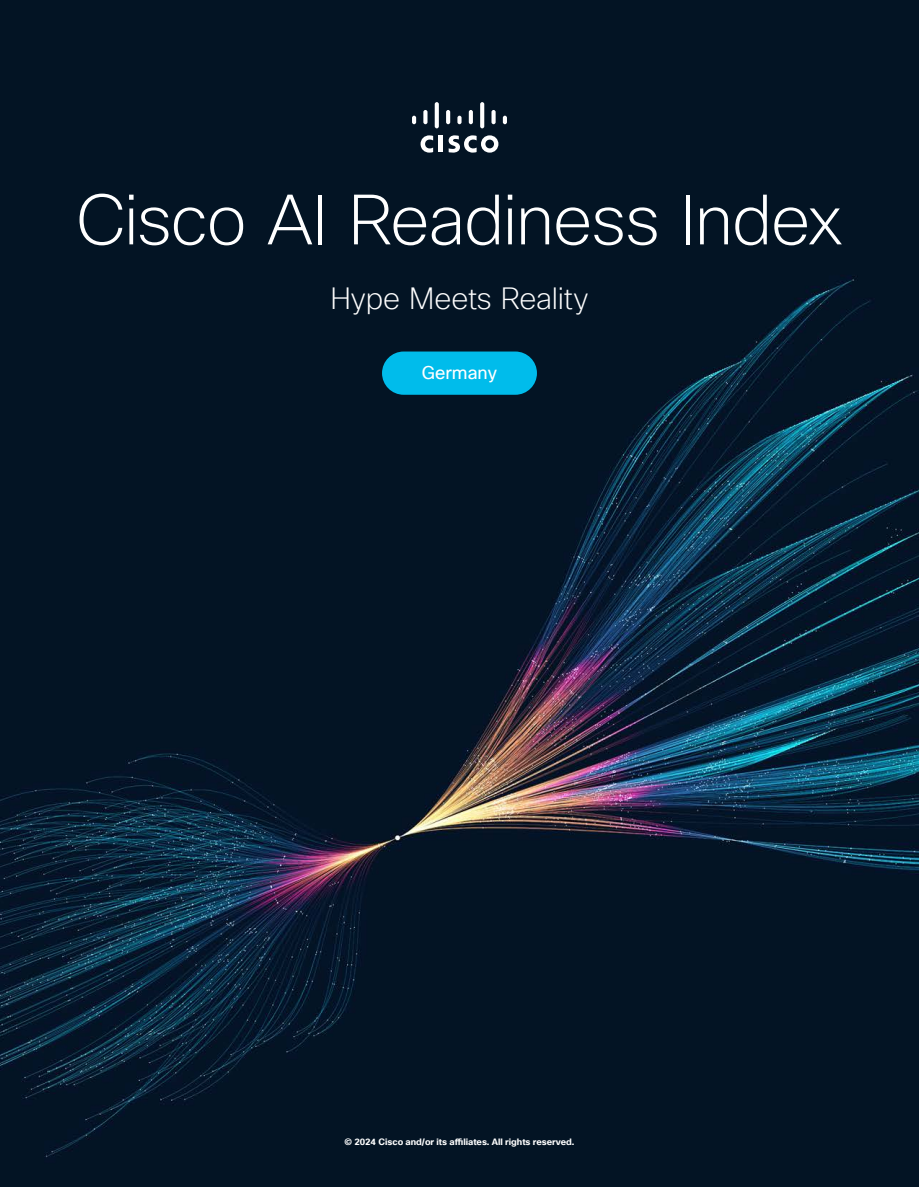
<style>
.page{position:relative;width:919px;height:1187px;background:#fff}
.page>*{position:absolute;margin:0;border:0;box-sizing:border-box;transform-origin:0 0}
.t1{font:200 69px "Cisco Sans TT";letter-spacing:-.015em;color:#fff}
.t2{font:200 30px "Cisco Sans TT";letter-spacing:-.005em;color:#fff}
.t3{font:18px "Cisco Sans TT";color:#fff}
.t4{font:700 9px "Cisco Sans TT";color:#fff}
</style>
<div class="page">
<img style="left:0;top:0;width:918px;height:1186px">
<hr style="left:439px;top:136px;width:4px;height:16px;background:#fff">
<svg style="left:420px;top:135px;width:13px;height:18px"></svg>
<svg style="left:448px;top:135px;width:50px;height:18px"></svg>
<svg style="left:412px;top:116px;width:4px;height:8px"></svg>
<svg style="left:423px;top:110px;width:4px;height:14px"></svg>
<div style="left:434px;top:102px;width:5px;height:26px;background:#fff;border-radius:2px"></div>
<svg style="left:446px;top:110px;width:4px;height:14px"></svg>
<svg style="left:457px;top:116px;width:4px;height:8px"></svg>
<svg style="left:469px;top:110px;width:4px;height:14px"></svg>
<svg style="left:480px;top:102px;width:4px;height:26px"></svg>
<svg style="left:491px;top:110px;width:4px;height:14px"></svg>
<svg style="left:503px;top:116px;width:4px;height:8px"></svg>
<div style="left:382px;top:351px;width:155px;height:44px;background:#00bceb;border-radius:22px"></div>
<h1 class="t1" style="left:76px;top:175px;width:768px">Cisco AI Readiness Index</h1>
<h2 class="t2" style="left:330px;top:279px;width:259px">Hype Meets Reality</h2>
<h3 class="t3" style="left:422px;top:361px;width:77px">Germany</h3>
<p class="t4" style="left:344px;top:1135px;width:231px">© 2024 Cisco and/or its affiliates. All rights reserved.</p>
</div>
